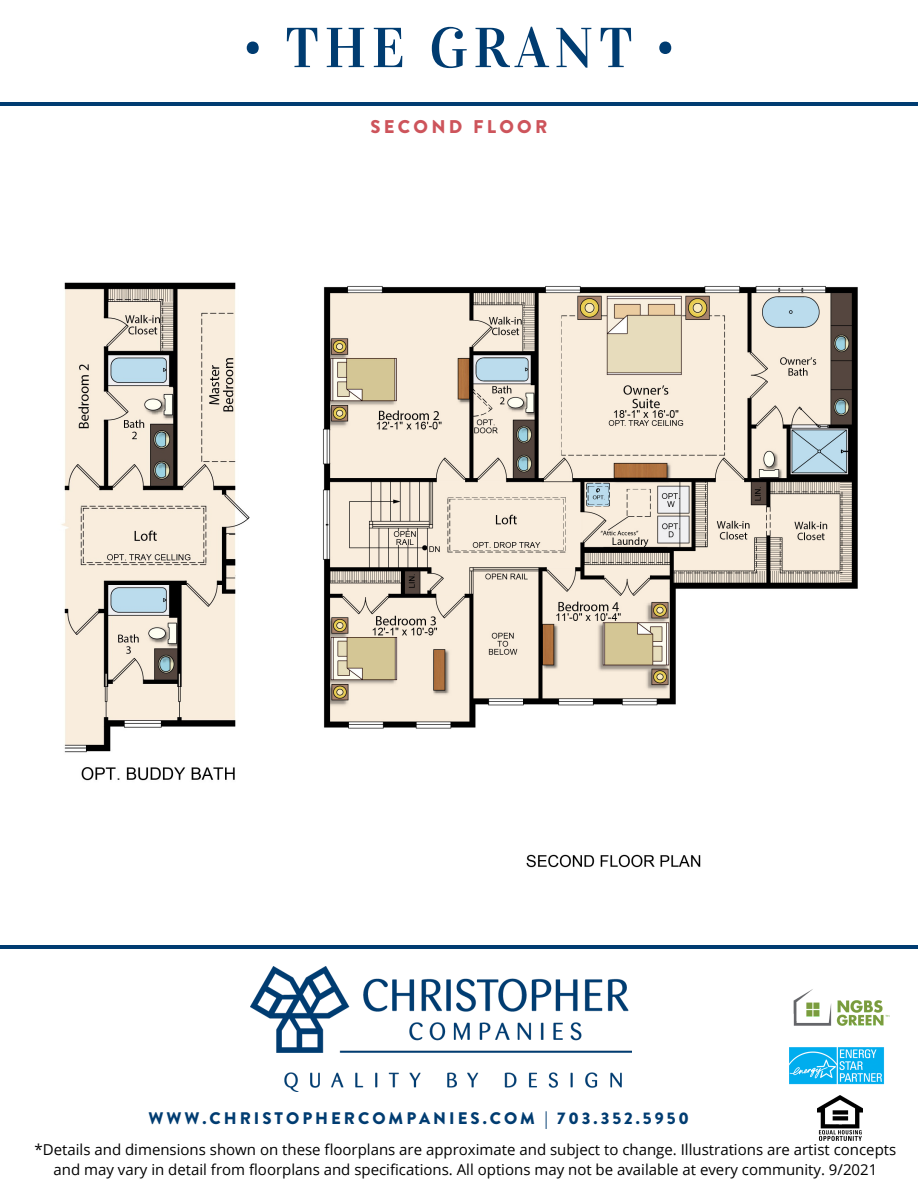
<style>
.page{position:relative;width:918px;height:1188px;background:#fff}
.page>*{position:absolute;margin:0;border:0;box-sizing:border-box;transform-origin:0 0}
.t1{font:56.4px "Vidaloka";letter-spacing:.1em;color:#003c71}
.t2{font:900 18.45px "Brandon Grotesque";letter-spacing:.18em;color:#cd545b}
.t3{font:900 16.8px "Brandon Grotesque";letter-spacing:.18em;color:#003c71}
.t4{font:15px/20.2px "Open Sans";color:#000;text-align:center}
</style>
<div class="page">
<hr style="left:0;top:102px;width:918px;height:4px;background:#003c71">
<img style="left:323px;top:286px;width:535px;height:582px">
<img style="left:61px;top:282px;width:189px;height:499px">
<img style="left:250px;top:967px;width:382px;height:124px">
<img style="left:790px;top:1047px;width:94px;height:38px">
<img style="left:818px;top:1096px;width:45px;height:45px">
<img style="left:793px;top:989px;width:97px;height:37px">
<hr style="left:0;top:945px;width:918px;height:4px;background:#003c71">
<p class="t1" style="left:244px;top:14px;width:431px">• THE GRANT •</p>
<p class="t2" style="left:371px;top:114px;width:178px">SECOND FLOOR</p>
<p class="t3" style="left:148px;top:1107px;width:542px">WWW.CHRISTOPHERCOMPANIES.COM | 703.352.5950</p>
<p class="t4" style="left:35px;top:1139px;width:863px">*Details and dimensions shown on these floorplans are approximate and subject to change. Illustrations are artist concepts and may vary in detail from floorplans and specifications. All options may not be available at every community. 9/2021</p>
</div>
